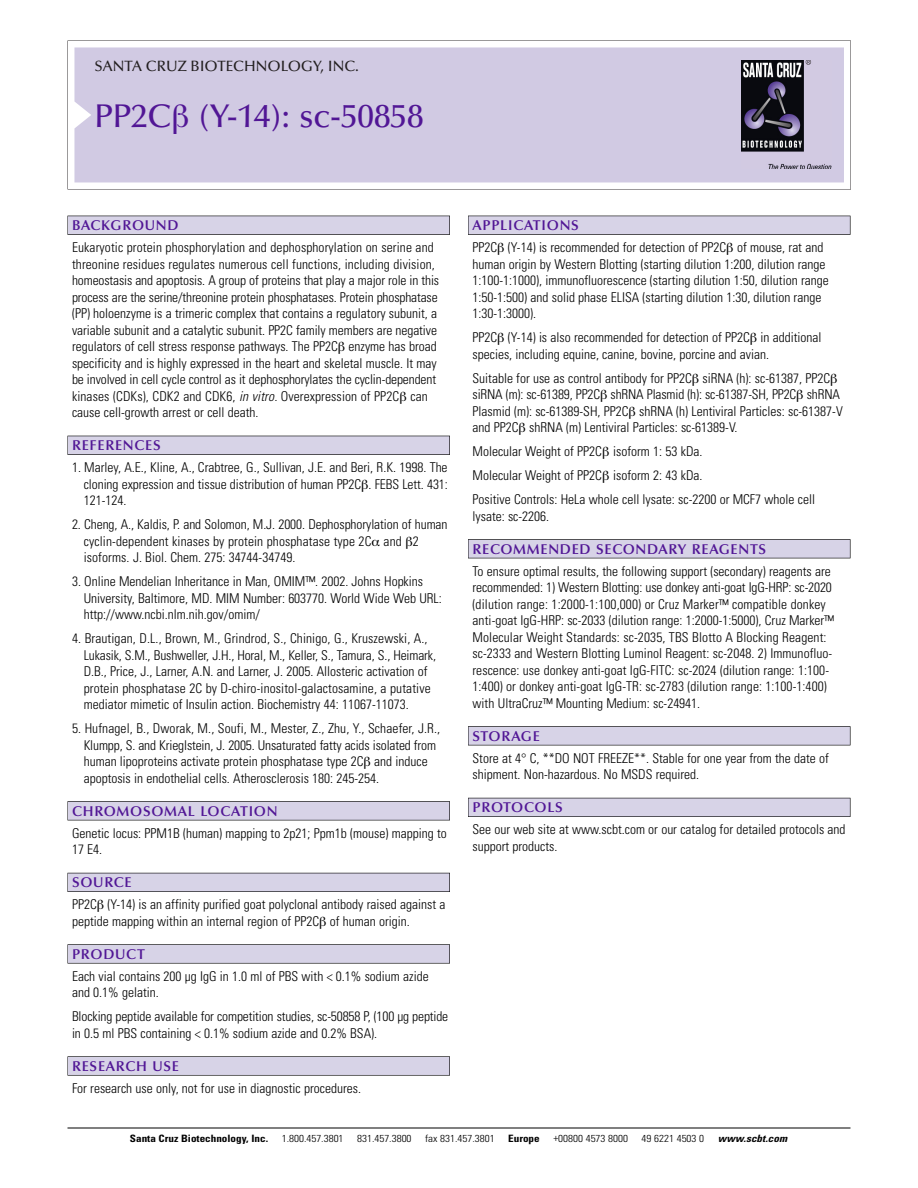
<style>
.page{position:relative;width:918px;height:1188px;background:#fff}
.page>*{position:absolute;margin:0;border:0;box-sizing:border-box;transform-origin:0 0}
.t1{font:500 33px "Optima";color:#511695}
.t2{font:500 15px "Optima";color:#231f20}
.t3{font:600 14.25px "Optima";letter-spacing:.05em;color:#511695}
.t4{font:300 condensed 13.5px/16.5px "Univers";color:#000}
.t5{font:300 condensed 10.2px "Univers";color:#000;scale:1.1 1}
.t6{font:700 condensed 10.2px "Univers";color:#000;scale:1.1 1}
.t7{font:italic 700 condensed 10.2px "Univers";letter-spacing:.005em;color:#000;scale:1.1 1}
.s1{font-style:italic}
</style>
<div class="page">
<svg style="left:68px;top:40px;width:783px;height:149px"></svg>
<div style="left:74px;top:47px;width:770px;height:135px;background:#d1cae3"></div>
<img style="left:741px;top:60px;width:90px;height:108px">
<div style="left:68px;top:216px;width:382px;height:19px;background:#525155"></div>
<div style="left:68px;top:216px;width:381px;height:18px;background:#d7d3e7"></div>
<div style="left:68px;top:436px;width:382px;height:19px;background:#515055"></div>
<div style="left:68px;top:436px;width:381px;height:18px;background:#d7d3e7"></div>
<div style="left:68px;top:801px;width:382px;height:19px;background:#545357"></div>
<div style="left:68px;top:802px;width:381px;height:18px;background:#d7d3e7"></div>
<div style="left:68px;top:873px;width:382px;height:19px;background:#54535a"></div>
<div style="left:68px;top:873px;width:381px;height:18px;background:#d7d3e7"></div>
<svg style="left:68px;top:944px;width:382px;height:20px"></svg>
<div style="left:68px;top:945px;width:381px;height:18px;background:#d7d3e7"></div>
<div style="left:68px;top:1056px;width:382px;height:20px;background:#626263"></div>
<div style="left:68px;top:1057px;width:381px;height:18px;background:#d7d3e7"></div>
<div style="left:468px;top:216px;width:382px;height:19px;background:#525155"></div>
<div style="left:468px;top:216px;width:382px;height:18px;background:#d7d3e7"></div>
<div style="left:468px;top:539px;width:382px;height:19px;background:#525155"></div>
<div style="left:468px;top:540px;width:382px;height:18px;background:#d7d3e7"></div>
<div style="left:468px;top:726px;width:382px;height:19px;background:#545357"></div>
<div style="left:468px;top:727px;width:382px;height:18px;background:#d7d3e7"></div>
<div style="left:468px;top:798px;width:382px;height:19px;background:#54535a"></div>
<div style="left:468px;top:798px;width:382px;height:18px;background:#d7d3e7"></div>
<hr style="left:68px;top:1128px;width:782px;height:1px;background:#000">
<svg style="left:174px;top:105px;width:14px;height:29px"></svg>
<p class="t2" style="left:94px;top:61px;width:266px">SANTA CRUZ BIOTECHNOLOGY, INC.</p>
<h1 class="t1" style="left:94px;top:103px;width:331px">PP2C (Y-14): sc-50858</h1>
<p class="t3" style="left:72px;top:219px;width:108px">BACKGROUND</p>
<p class="t4" style="left:72px;top:240px;width:369px">Eukaryotic protein phosphorylation and dephosphorylation on serine and threonine residues regulates numerous cell functions, including division, homeostasis and apoptosis. A group of proteins that play a major role in this process are the serine/threonine protein phosphatases. Protein phosphatase (PP) holoenzyme is a trimeric complex that contains a regulatory subunit, a variable subunit and a catalytic subunit. PP2C family members are negative regulators of cell stress response pathways. The PP2C enzyme has broad specificity and is highly expressed in the heart and skeletal muscle. It may be involved in cell cycle control as it dephosphorylates the cyclin-dependent kinases (CDKs), CDK2 and CDK6, <span class="s1">in vitro.</span> Overexpression of PP2C can cause cell-growth arrest or cell death.</p>
<p class="t3" style="left:72px;top:440px;width:90px">REFERENCES</p>
<p class="t4" style="left:84px;top:460px;width:366px;text-align:justify;text-indent:-12px">1. Marley, A.E., Kline, A., Crabtree, G., Sullivan, J.E. and Beri, R.K. 1998. The cloning expression and tissue distribution of human PP2C . FEBS Lett. 431:<br>121-124.</p>
<p class="t4" style="left:84px;top:517px;width:365px;text-indent:-12px">2. Cheng, A., Kaldis, P. and Solomon, M.J. 2000. Dephosphorylation of human cyclin-dependent kinases by protein phosphatase type 2C and 2 isoforms. J. Biol. Chem. 275: 34744-34749.</p>
<p class="t4" style="left:84px;top:574px;width:360px;text-indent:-12px">3. Online Mendelian Inheritance in Man, OMIM™. 2002. Johns Hopkins<br>University, Baltimore, MD. MIM Number: 603770. World Wide Web URL: http://www.ncbi.nlm.nih.gov/omim/</p>
<p class="t4" style="left:84px;top:631px;width:354px;text-indent:-12px">4. Brautigan, D.L., Brown, M., Grindrod, S., Chinigo, G., Kruszewski, A., Lukasik, S.M., Bushweller, J.H., Horal, M., Keller, S., Tamura, S., Heimark, D.B., Price, J., Larner, A.N. and Larner, J. 2005. Allosteric activation of protein phosphatase 2C by D-chiro-inositol-galactosamine, a putative mediator mimetic of Insulin action. Biochemistry 44: 11067-11073.</p>
<p class="t4" style="left:84px;top:721px;width:358px;text-indent:-12px">5. Hufnagel, B., Dworak, M., Soufi, M., Mester, Z., Zhu, Y., Schaefer, J.R., Klumpp, S. and Krieglstein, J. 2005. Unsaturated fatty acids isolated from human lipoproteins activate protein phosphatase type 2C and induce apoptosis in endothelial cells. Atherosclerosis 180: 245-254.</p>
<p class="t3" style="left:72px;top:805px;width:207px">CHROMOSOMAL LOCATION</p>
<p class="t4" style="left:72px;top:826px;width:376px">Genetic locus: PPM1B (human) mapping to 2p21; Ppm1b (mouse) mapping to<br>17 E4.</p>
<p class="t3" style="left:72px;top:877px;width:61px">SOURCE</p>
<p class="t4" style="left:72px;top:897px;width:375px">PP2C (Y-14) is an affinity purified goat polyclonal antibody raised against a peptide mapping within an internal region of PP2C of human origin.</p>
<p class="t3" style="left:72px;top:948px;width:74px">PRODUCT</p>
<p class="t4" style="left:72px;top:969px;width:358px">Each vial contains 200 µg IgG in 1.0 ml of PBS with &lt; 0.1% sodium azide and 0.1% gelatin.</p>
<p class="t4" style="left:72px;top:1009px;width:378px">Blocking peptide available for competition studies, sc-50858 P, (100 µg peptide in 0.5 ml PBS containing &lt; 0.1% sodium azide and 0.2% BSA).</p>
<p class="t3" style="left:72px;top:1060px;width:109px">RESEARCH USE</p>
<p class="t4" style="left:72px;top:1081px;width:290px">For research use only, not for use in diagnostic procedures.</p>
<p class="t3" style="left:473px;top:219px;width:108px">APPLICATIONS</p>
<p class="t4" style="left:473px;top:240px;width:358px">PP2C (Y-14) is recommended for detection of PP2C of mouse, rat and human origin by Western Blotting (starting dilution 1:200, dilution range 1:100-1:1000), immunofluorescence (starting dilution 1:50, dilution range 1:50-1:500) and solid phase ELISA (starting dilution 1:30, dilution range 1:30-1:3000).</p>
<p class="t4" style="left:473px;top:330px;width:351px">PP2C (Y-14) is also recommended for detection of PP2C in additional species, including equine, canine, bovine, porcine and avian.</p>
<p class="t4" style="left:473px;top:371px;width:372px">Suitable for use as control antibody for PP2C siRNA (h): sc-61387, PP2C siRNA (m): sc-61389, PP2C shRNA Plasmid (h): sc-61387-SH, PP2C shRNA Plasmid (m): sc-61389-SH, PP2C shRNA (h) Lentiviral Particles: sc-61387-V and PP2C shRNA (m) Lentiviral Particles: sc-61389-V.</p>
<p class="t4" style="left:473px;top:440px;width:344px;line-height:24px">Molecular Weight of PP2C isoform 1: 53 kDa.<br>Molecular Weight of PP2C isoform 2: 43 kDa.<br>Positive Controls: HeLa whole cell lysate: sc-2200 or MCF7 whole cell</p>
<p class="t4" style="left:473px;top:509px;width:78px">lysate: sc-2206.</p>
<p class="t3" style="left:473px;top:543px;width:295px">RECOMMENDED SECONDARY REAGENTS</p>
<p class="t4" style="left:473px;top:564px;width:363px">To ensure optimal results, the following support (secondary) reagents are recommended: 1) Western Blotting: use donkey anti-goat IgG-HRP: sc-2020 (dilution range: 1:2000-1:100,000) or Cruz Marker™ compatible donkey anti-goat IgG-HRP: sc-2033 (dilution range: 1:2000-1:5000), Cruz Marker™ Molecular Weight Standards: sc-2035, TBS Blotto A Blocking Reagent: sc-2333 and Western Blotting Luminol Reagent: sc-2048. 2) Immunofluo&shy;rescence: use donkey anti-goat IgG-FITC: sc-2024 (dilution range: 1:100- 1:400) or donkey anti-goat IgG-TR: sc-2783 (dilution range: 1:100-1:400) with UltraCruz™ Mounting Medium: sc-24941.</p>
<p class="t3" style="left:473px;top:730px;width:69px">STORAGE</p>
<p class="t4" style="left:473px;top:751px;width:358px">Store at 4° C, **DO NOT FREEZE**. Stable for one year from the date of shipment. Non-hazardous. No MSDS required.</p>
<p class="t3" style="left:473px;top:802px;width:92px">PROTOCOLS</p>
<p class="t4" style="left:473px;top:822px;width:375px">See our web site at www.scbt.com or our catalog for detailed protocols and support products.</p>
<p class="t6" style="left:130px;top:1135px;width:127px">Santa Cruz Biotechnology, Inc.</p>
<p class="t5" style="left:282px;top:1135px;width:58px">1.800.457.3801</p>
<p class="t5" style="left:357px;top:1135px;width:51px">831.457.3800</p>
<p class="t5" style="left:425px;top:1135px;width:65px">fax 831.457.3801</p>
<p class="t6" style="left:508px;top:1135px;width:30px">Europe</p>
<p class="t5" style="left:553px;top:1135px;width:69px">+00800 4573 8000</p>
<p class="t5" style="left:642px;top:1135px;width:58px">49 6221 4503 0</p>
<p class="t7" style="left:718px;top:1135px;width:64px">www.scbt.com</p>
</div>
